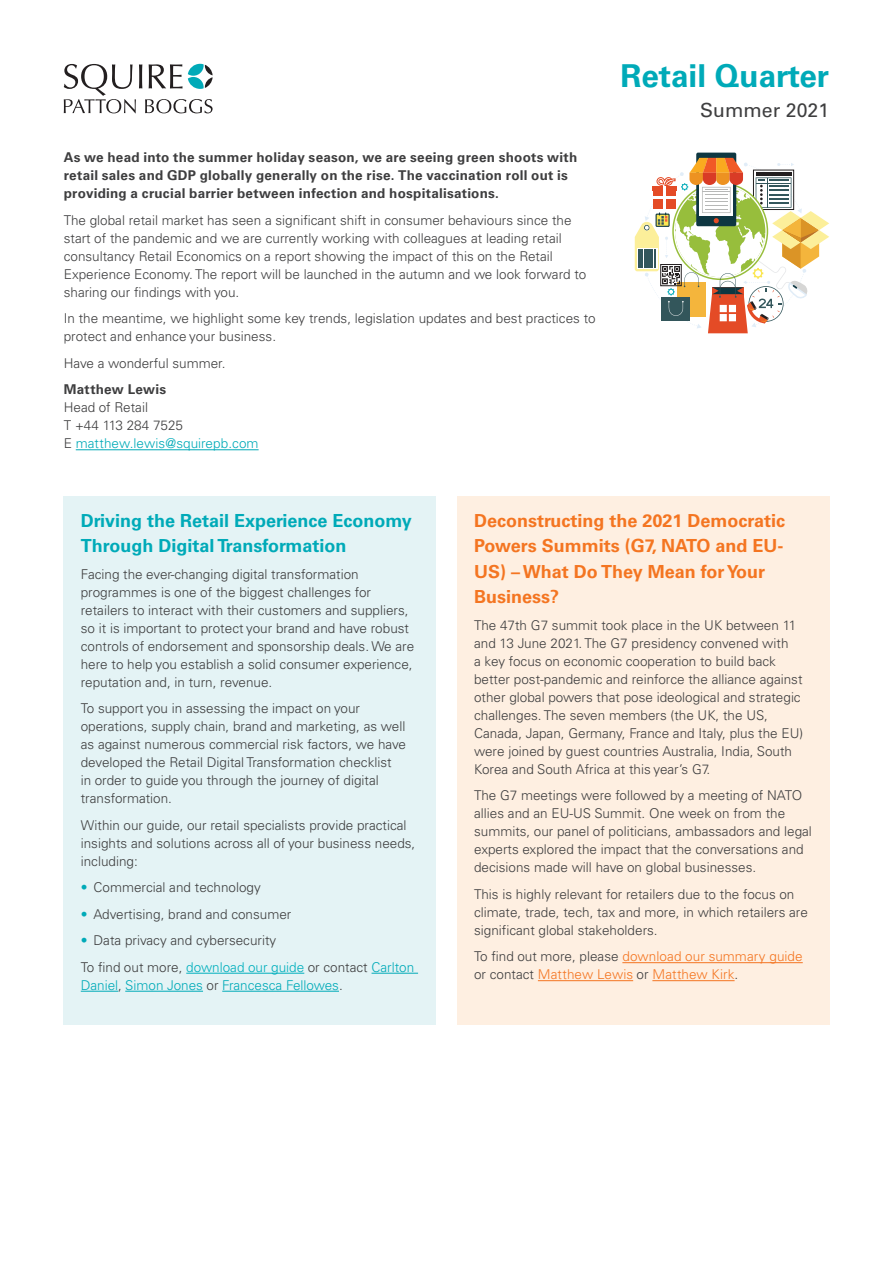
<style>
.page{position:relative;width:893px;height:1263px;background:#fff}
.page>*{position:absolute;margin:0;border:0;box-sizing:border-box;transform-origin:0 0}
.Main_Heading{font:700 31.5px "Univers LTCYR 65";color:#00aab8}
.Main_Heading-2{font:19.5px "Univers LTCYR 55 Roman";color:#3e3e3f}
.Body{font:700 18px/25.5px "Univers LTCYR 65";color:#f47521}
.Body-2{font:700 18px/25.5px "Univers LTCYR 65";color:#00aab8}
.t1{font:300 13.5px/18px "Univers LTCYR 45";color:#3e3e3f}
.Body-3{font:700 13.5px/18px "Univers LTCYR 65";letter-spacing:.015em;color:#3e3e3f}
.t2{font:300 13.5px/18px "Univers LTCYR 45";color:#00aab8}
.Body-4{font:300 13.5px/18px "Univers LTCYR 45";color:#f47521}
.s1{color:#3e3e3f}
.s2{color:#00aab8}
.s3{color:#00afbd}
</style>
<div class="page">
<svg style="left:64px;top:64px;width:149px;height:49px"></svg>
<svg style="left:696px;top:153px;width:40px;height:73px"></svg>
<svg style="left:635px;top:158px;width:194px;height:175px"></svg>
<div style="left:64px;top:497px;width:372px;height:528px;background:#e4f3f5"></div>
<hr style="left:186px;top:973px;width:118px;height:1px;background:#00afbd">
<hr style="left:372px;top:973px;width:46px;height:1px;background:#00aab8">
<hr style="left:81px;top:991px;width:37px;height:1px;background:#00aab8">
<hr style="left:125px;top:991px;width:78px;height:1px;background:#00aab8">
<hr style="left:222px;top:991px;width:117px;height:1px;background:#00aab8">
<hr style="left:76px;top:449px;width:183px;height:1px;background:#00aab8">
<div style="left:457px;top:497px;width:372px;height:528px;background:#feefe1"></div>
<hr style="left:622px;top:962px;width:181px;height:1px;background:#f47521">
<hr style="left:538px;top:980px;width:95px;height:1px;background:#f47521">
<hr style="left:652px;top:980px;width:83px;height:1px;background:#f47521">
<p class="Body-3" style="left:64px;top:148px;width:515px">As we head into the summer holiday season, we are seeing green shoots with retail sales and GDP globally generally on the rise. The vaccination roll out is providing a crucial barrier between infection and hospitalisations.</p>
<p class="t1" style="left:64px;top:211px;width:524px">The global retail market has seen a significant shift in consumer behaviours since the start of the pandemic and we are currently working with colleagues at leading retail consultancy Retail Economics on a report showing the impact of this on the Retail Experience Economy. The report will be launched in the autumn and we look forward to sharing our findings with you.</p>
<p class="t1" style="left:64px;top:309px;width:533px">In the meantime, we highlight some key trends, legislation updates and best practices to protect and enhance your business.</p>
<p class="t1" style="left:64px;top:354px;width:163px">Have a wonderful summer.</p>
<p class="Body-3" style="left:64px;top:380px;width:104px">Matthew Lewis</p>
<p class="t1" style="left:64px;top:398px;width:86px">Head of Retail</p>
<p class="t1" style="left:64px;top:416px;width:121px">T +44 113 284 7525</p>
<p class="t2" style="left:64px;top:434px;width:196px"><span class="s1">E</span> matthew.lewis@squirepb.com</p>
<p class="Main_Heading" style="left:620px;top:53px;width:210px">Retail Quarter</p>
<p class="Main_Heading-2" style="left:700px;top:96px;width:130px">Summer 2021</p>
<p class="Body-2" style="left:81px;top:507px;width:332px">Driving the Retail Experience Economy<br>Through Digital Transformation</p>
<p class="t1" style="left:81px;top:565px;width:335px">Facing the ever-changing digital transformation programmes is one of the biggest challenges for retailers to interact with their customers and suppliers, so it is important to protect your brand and have robust controls of endorsement and sponsorship deals. We are here to help you establish a solid consumer experience, reputation and, in turn, revenue.</p>
<p class="t1" style="left:81px;top:699px;width:327px">To support you in assessing the impact on your operations, supply chain, brand and marketing, as well as against numerous commercial risk factors, we have developed the Retail Digital Transformation checklist<br>in order to guide you through the journey of digital transformation.</p>
<p class="t1" style="left:81px;top:816px;width:336px">Within our guide, our retail specialists provide practical insights and solutions across all of your business needs, including:</p>
<p class="t1" style="left:81px;top:878px;width:182px"><span class="s2">•</span> Commercial and technology</p>
<p class="t1" style="left:81px;top:905px;width:212px"><span class="s2">•</span> Advertising, brand and consumer</p>
<p class="t1" style="left:81px;top:931px;width:197px"><span class="s2">•</span> Data privacy and cybersecurity</p>
<p class="t2" style="left:81px;top:958px;width:335px"><span class="s1">To find out more,</span> <span class="s3">download our guide</span> <span class="s1">or contact</span> Carlton<br>Daniel<span class="s1">,</span> Simon Jones <span class="s1">or</span> Francesca Fellowes<span class="s1">.</span></p>
<p class="Body" style="left:474px;top:507px;width:313px">Deconstructing the 2021 Democratic<br>Powers Summits (G7, NATO and EU-<br>US) – What Do They Mean for Your<br>Business?</p>
<p class="t1" style="left:474px;top:616px;width:331px">The 47th G7 summit took place in the UK between 11 and 13 June 2021. The G7 presidency convened with<br>a key focus on economic cooperation to build back better post-pandemic and reinforce the alliance against other global powers that pose ideological and strategic challenges. The seven members (the UK, the US, Canada, Japan, Germany, France and Italy, plus the EU) were joined by guest countries Australia, India, South Korea and South Africa at this year’s G7.</p>
<p class="t1" style="left:474px;top:786px;width:339px">The G7 meetings were followed by a meeting of NATO allies and an EU-US Summit. One week on from the summits, our panel of politicians, ambassadors and legal experts explored the impact that the conversations and decisions made will have on global businesses.</p>
<p class="t1" style="left:474px;top:885px;width:335px">This is highly relevant for retailers due to the focus on climate, trade, tech, tax and more, in which retailers are significant global stakeholders.</p>
<p class="Body-4" style="left:474px;top:947px;width:330px"><span class="s1">To find out more, please</span> download our summary guide <span class="s1">or contact</span> Matthew Lewis <span class="s1">or</span> Matthew Kirk<span class="s1">.</span></p>
</div>
